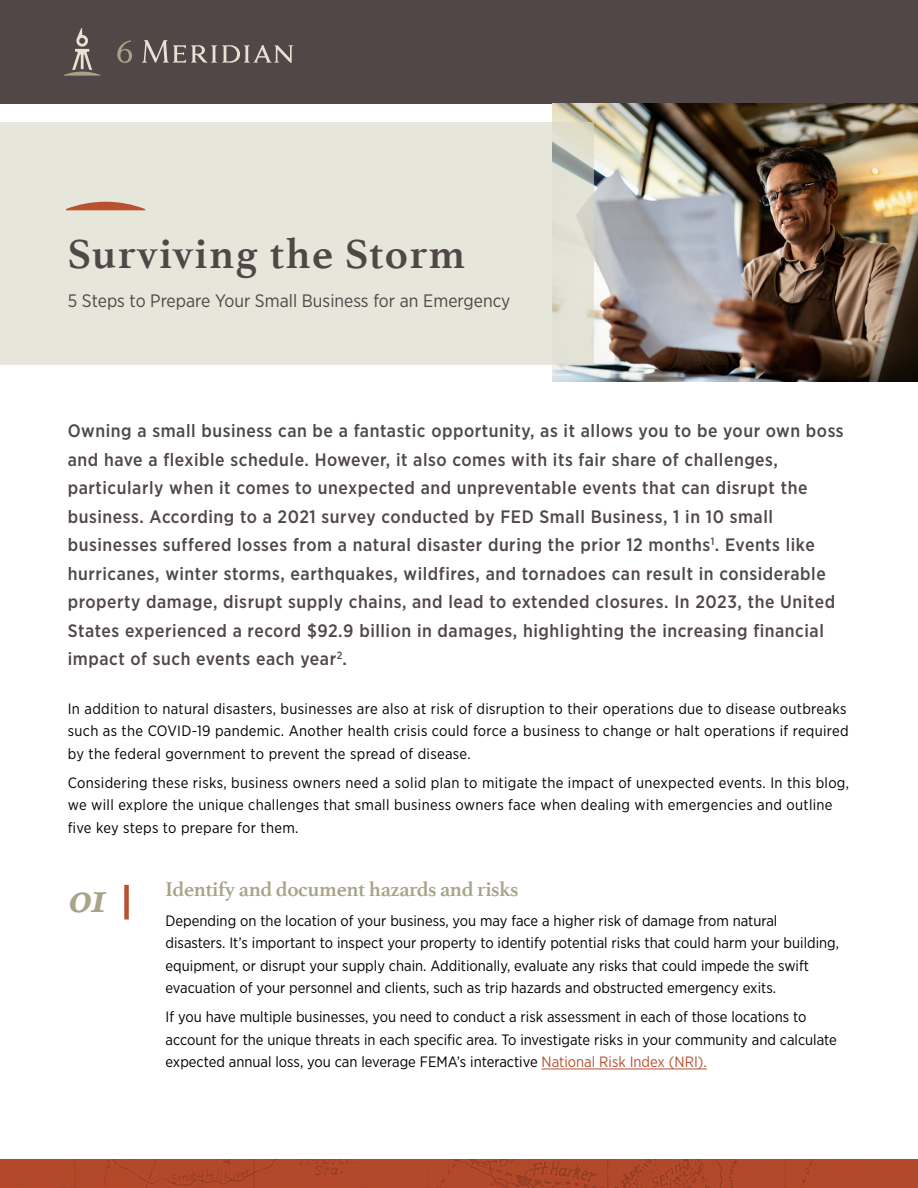
<style>
.page{position:relative;width:918px;height:1188px;background:#fff}
.page>*{position:absolute;margin:0;border:0;box-sizing:border-box;transform-origin:0 0}
.t1{font:700 43.5px "Athelas";letter-spacing:.03em;color:#504747}
.t2{font:italic 700 42px "Athelas";color:#a7a487}
.t3{font:700 21px "Athelas";letter-spacing:-.02em;color:#a7a487}
.t4{font:500 18px/28.5px "Gotham Narrow";letter-spacing:.03em;color:#504747}
.t5{font:18px "Gotham Narrow";color:#504747}
.t6{font:15px/22.5px "Gotham Narrow";color:#000}
.t7{font:15px/22.5px "Gotham Narrow";letter-spacing:.02em;color:#000}
.s1{color:#b75130}
</style>
<div class="page">
<img style="left:0;top:1160px;width:918px;height:28px">
<div style="left:0;top:0;width:918px;height:104px;background:#514747"></div>
<svg style="left:64px;top:28px;width:37px;height:48px"></svg>
<svg style="left:117px;top:40px;width:15px;height:23px"></svg>
<svg style="left:142px;top:40px;width:151px;height:23px"></svg>
<img style="left:553px;top:104px;width:365px;height:277px">
<div style="left:0;top:123px;width:594px;height:242px;background:#e7e6da"></div>
<svg style="left:66px;top:202px;width:79px;height:8px"></svg>
<hr style="left:542px;top:1069px;width:165px;height:1px;background:#b75130">
<div style="left:124px;top:885px;width:5px;height:35px;background:#b75130"></div>
<h1 class="t1" style="left:68px;top:218px;width:399px">Surviving the Storm</h1>
<p class="t5" style="left:68px;top:290px;width:444px">5 Steps to Prepare Your Small Business for an Emergency</p>
<p class="t4" style="left:68px;top:417px;width:777px">Owning a small business can be a fantastic opportunity, as it allows you to be your own boss and have a flexible schedule. However, it also comes with its fair share of challenges, particularly when it comes to unexpected and unpreventable events that can disrupt the business. According to a 2021 survey conducted by FED Small Business, 1 in 10 small businesses suffered losses from a natural disaster during the prior 12 months<sup>1</sup>. Events like hurricanes, winter storms, earthquakes, wildfires, and tornadoes can result in considerable property damage, disrupt supply chains, and lead to extended closures. In 2023, the United States experienced a record $92.9 billion in damages, highlighting the increasing financial impact of such events each year<sup>2</sup>.</p>
<p class="t7" style="left:68px;top:697px;width:782px">In addition to natural disasters, businesses are also at risk of disruption to their operations due to disease outbreaks such as the COVID-19 pandemic. Another health crisis could force a business to change or halt operations if required by the federal government to prevent the spread of disease.</p>
<p class="t7" style="left:68px;top:771px;width:783px">Considering these risks, business owners need a solid plan to mitigate the impact of unexpected events. In this blog, we will explore the unique challenges that small business owners face when dealing with emergencies and outline five key steps to prepare for them.</p>
<h2 class="t2" style="left:70px;top:864px;width:39px">01</h2>
<p class="t3" style="left:166px;top:873px;width:354px">Identify and document hazards and risks</p>
<p class="t6" style="left:166px;top:909px;width:675px">Depending on the location of your business, you may face a higher risk of damage from natural disasters. It’s important to inspect your property to identify potential risks that could harm your building, equipment, or disrupt your supply chain. Additionally, evaluate any risks that could impede the swift evacuation of your personnel and clients, such as trip hazards and obstructed emergency exits.</p>
<p class="t6" style="left:166px;top:1006px;width:673px">If you have multiple businesses, you need to conduct a risk assessment in each of those locations to account for the unique threats in each specific area. To investigate risks in your community and calculate expected annual loss, you can leverage FEMA’s interactive <span class="s1">National Risk Index (NRI).</span></p>
</div>
